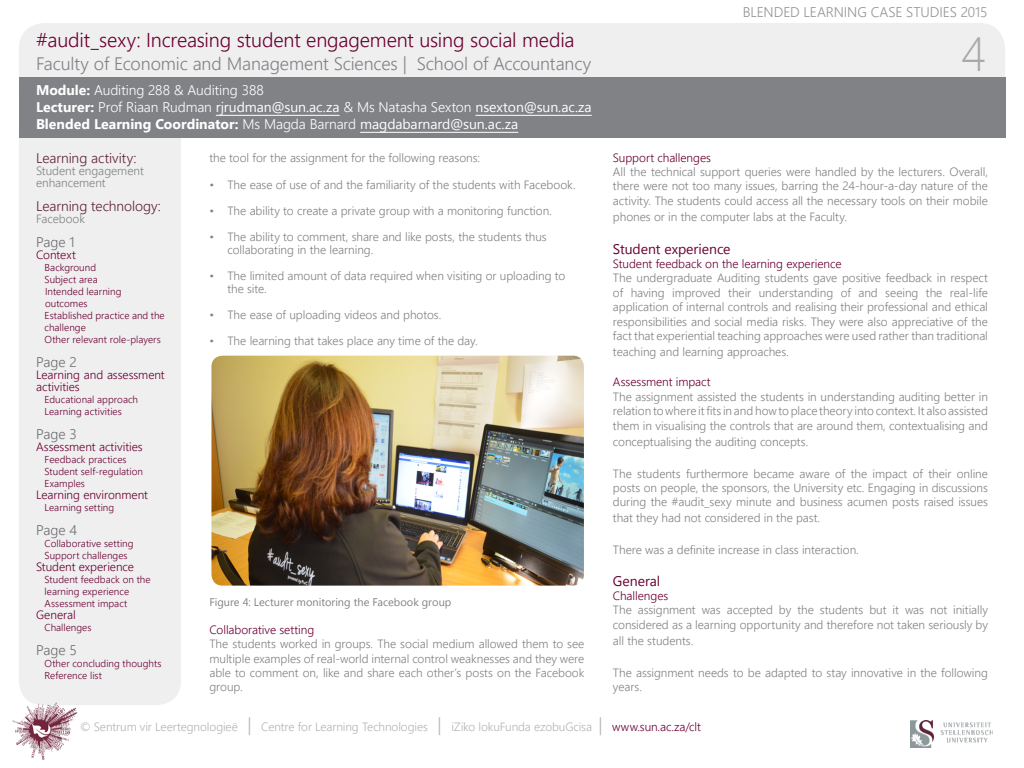
<style>
.page{position:relative;width:1024px;height:768px;background:#fff}
.page>*{position:absolute;margin:0;border:0;box-sizing:border-box;transform-origin:0 0}
.t1{font:300 48px "Segoe UI";color:#a7a9ac}
.t2{font:300 20px "Segoe UI";letter-spacing:-.005em;color:#6a0032}
.t3{font:300 18px "Segoe UI";letter-spacing:-.01em;color:#808285}
.t4{font:300 14px/17px "Segoe UI";letter-spacing:-.005em;color:#fff}
.t5{font:300 14px "Segoe UI";letter-spacing:-.005em;color:#60223b}
.t6{font:300 14px "Segoe UI";letter-spacing:-.005em;color:#939598}
.t7{font:300 14px "Segoe UI";letter-spacing:-.005em;color:#6d6e71}
.t8{font:14px "Segoe UI";letter-spacing:-.005em;color:#6a0032}
.t9{font:300 12px/14.4px "Segoe UI";letter-spacing:-.005em;color:#808285}
.t10{font:300 12px/12px "Segoe UI";letter-spacing:-.005em;color:#6a0032}
.t11{font:300 12px "Segoe UI";letter-spacing:-.01em;color:#b1b4b6}
.t12{font:11px "Segoe UI";color:#808285}
.t13{font:300 10px/12px "Segoe UI";letter-spacing:.005em;color:#6a0032}
.s1{font-weight:700}
.s2{font-weight:400}
.s3{font-size:18px}
.s4{color:#6a0032}
</style>
<div class="page">
<div style="left:19px;top:23px;width:986px;height:94px;background:#efefef;border-radius:26px"></div>
<div style="left:19px;top:106px;width:162px;height:599px;background:#efefef;border-radius:24px"></div>
<div style="left:19px;top:77px;width:986px;height:61px;background:#808285"></div>
<hr style="left:216px;top:115px;width:124px;height:1px;background:#fff">
<hr style="left:475px;top:115px;width:117px;height:1px;background:#fff">
<hr style="left:360px;top:132px;width:158px;height:1px;background:#fff">
<img style="left:12px;top:701px;width:66px;height:59px">
<img style="left:212px;top:357px;width:371px;height:228px">
<div style="left:209px;top:354px;width:377px;height:234px;border:2px solid #fff;border-radius:12px"></div>
<img style="left:910px;top:720px;width:83px;height:28px">
<h2 class="t2" style="left:36px;top:24px;width:540px">#audit_sexy: Increasing student engagement using social media</h2>
<p class="t4" style="left:36px;top:81px;width:557px"><span class="s1">Module:</span> Auditing 288 &amp; Auditing 388<br><span class="s1">Lecturer:</span> Prof Riaan Rudman <span class="s2">rjrudman@sun.ac.za</span> &amp; Ms Natasha Sexton <span class="s2">nsexton@sun.ac.za<br></span><span class="s1">Blended Learning Coordinator:</span> Ms Magda Barnard <span class="s2">magdabarnard@sun.ac.za</span></p>
<h3 class="t3" style="left:36px;top:50px;width:557px">Faculty of Economic and Management Sciences | School of Accountancy</h3>
<p class="t6" style="left:743px;top:1px;width:246px">BLENDED LEARNING CASE STUDIES 2015</p>
<h1 class="t1" style="left:962px;top:21px;width:26px">4</h1>
<p class="t9" style="left:209px;top:150px;width:272px">the tool for the assignment for the following reasons:</p>
<p class="t9" style="left:209px;top:177px;width:368px">• The ease of use of and the familiarity of the students with Facebook.</p>
<p class="t9" style="left:209px;top:203px;width:344px">• The ability to create a private group with a monitoring function.</p>
<p class="t9" style="left:227px;top:230px;width:321px;line-height:13px;text-indent:-18px">• The ability to comment, share and like posts, the students thus collaborating in the learning.</p>
<p class="t9" style="left:227px;top:269px;width:339px;line-height:13px;text-indent:-18px">• The limited amount of data required when visiting or uploading to the site.</p>
<p class="t9" style="left:209px;top:307px;width:233px">• The ease of uploading videos and photos.</p>
<p class="t9" style="left:209px;top:333px;width:270px">• The learning that takes place any time of the day.</p>
<p class="t10" style="left:613px;top:151px;width:100px">Support challenges</p>
<p class="t9" style="left:613px;top:164px;width:377px;text-align:justify">All the technical support queries were handled by the lecturers. Overall, there were not too many issues, barring the 24-hour-a-day nature of the activity. The students could access all the necessary tools on their mobile</p>
<p class="t9" style="left:613px;top:209px;width:236px">phones or in the computer labs at the Faculty.</p>
<p class="t8" style="left:613px;top:239px;width:119px">Student experience</p>
<p class="t10" style="left:613px;top:257px;width:230px">Student feedback on the learning experience</p>
<p class="t9" style="left:613px;top:270px;width:377px;text-align:justify">The undergraduate Auditing students gave positive feedback in respect of having improved their understanding of and seeing the real-life application of internal controls and realising their professional and ethical responsibilities and social media risks. They were also appreciative of the fact that experiential teaching approaches were used rather than traditional</p>
<p class="t9" style="left:613px;top:344px;width:177px">teaching and learning approaches.</p>
<p class="t10" style="left:613px;top:376px;width:99px">Assessment impact</p>
<p class="t9" style="left:613px;top:389px;width:377px;text-align:justify">The assignment assisted the students in understanding auditing better in relation to where it fits in and how to place theory into context. It also assisted them in visualising the controls that are around them, contextualising and</p>
<p class="t9" style="left:613px;top:434px;width:197px">conceptualising the auditing concepts.</p>
<p class="t9" style="left:613px;top:466px;width:377px;text-align:justify">The students furthermore became aware of the impact of their online posts on people, the sponsors, the University etc. Engaging in discussions during the #audit_sexy minute and business acumen posts raised issues</p>
<p class="t9" style="left:613px;top:510px;width:209px">that they had not considered in the past.</p>
<p class="t9" style="left:613px;top:542px;width:247px">There was a definite increase in class interaction.</p>
<p class="t8" style="left:613px;top:571px;width:49px">General</p>
<p class="t10" style="left:613px;top:589px;width:57px">Challenges</p>
<p class="t9" style="left:613px;top:602px;width:377px">The assignment was accepted by the students but it was not initially considered as a learning opportunity and therefore not taken seriously by</p>
<p class="t9" style="left:613px;top:633px;width:82px">all the students.</p>
<p class="t9" style="left:613px;top:665px;width:377px">The assignment needs to be adapted to stay innovative in the following years.</p>
<p class="t5" style="left:36px;top:148px;width:102px">Learning activity:</p>
<p class="t9" style="left:36px;top:165px;width:109px;line-height:12px">Student engagement enhancement</p>
<p class="t5" style="left:36px;top:196px;width:126px">Learning technology:</p>
<p class="t9" style="left:36px;top:211px;width:50px">Facebook</p>
<p class="t7" style="left:36px;top:232px;width:40px">Page 1</p>
<p class="t10" style="left:36px;top:249px;width:41px">Context</p>
<p class="t13" style="left:45px;top:261px;width:122px">Background<br>Subject area<br>Intended learning outcomes<br>Established practice and the challenge<br>Other relevant role-players</p>
<p class="t7" style="left:36px;top:352px;width:42px">Page 2</p>
<p class="t10" style="left:36px;top:369px;width:130px">Learning and assessment activities</p>
<p class="t13" style="left:45px;top:393px;width:95px">Educational approach<br>Learning activities</p>
<p class="t7" style="left:36px;top:424px;width:42px">Page 3</p>
<p class="t10" style="left:36px;top:441px;width:108px">Assessment activities</p>
<p class="t13" style="left:45px;top:453px;width:100px">Feedback practices<br>Student self-regulation<br>Examples</p>
<p class="t10" style="left:36px;top:489px;width:113px">Learning environment</p>
<p class="t13" style="left:45px;top:501px;width:71px">Learning setting</p>
<p class="t7" style="left:36px;top:520px;width:43px">Page 4</p>
<p class="t13" style="left:45px;top:537px;width:90px">Collaborative setting<br>Support challenges</p>
<p class="t10" style="left:36px;top:561px;width:99px">Student experience</p>
<p class="t13" style="left:45px;top:573px;width:108px">Student feedback on the learning experience<br>Assessment impact</p>
<p class="t10" style="left:36px;top:609px;width:41px">General</p>
<p class="t13" style="left:45px;top:621px;width:48px">Challenges</p>
<p class="t7" style="left:36px;top:640px;width:42px">Page 5</p>
<p class="t13" style="left:45px;top:657px;width:118px">Other concluding thoughts<br>Reference list</p>
<p class="t11" style="left:80px;top:718px;width:622px">© Sentrum vir Leertegnologieë <span class="s3">|</span> Centre for Learning Technologies <span class="s3">|</span> iZiko lokuFunda ezobuGcisa <span class="s3">|</span> <span class="s4">www.sun.ac.za/clt</span></p>
<p class="t12" style="left:209px;top:595px;width:243px">Figure 4: Lecturer monitoring the Facebook group</p>
<p class="t10" style="left:209px;top:623px;width:106px">Collaborative setting</p>
<p class="t9" style="left:209px;top:636px;width:376px;text-align:justify">The students worked in groups. The social medium allowed them to see multiple examples of real-world internal control weaknesses and they were able to comment on, like and share each other’s posts on the Facebook group.</p>
</div>
